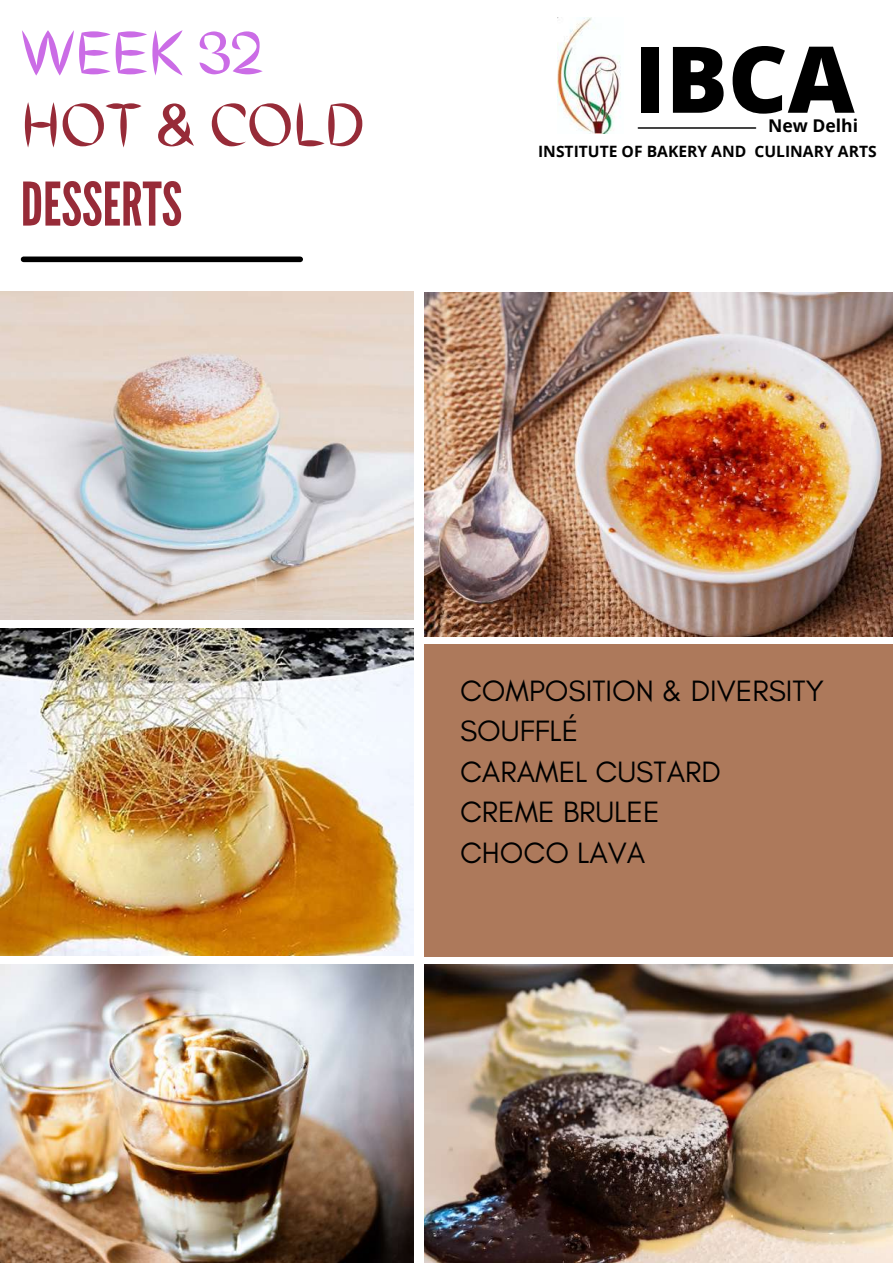
<style>
.page{position:relative;width:893px;height:1264px;background:#fff}
.page>*{position:absolute;margin:0;border:0;box-sizing:border-box;transform-origin:0 0}
.t1{font:800 92.1px "Open Sans";color:#000}
.t2{font:700 60px "Anahaw";color:#972b38}
.t3{font:60px "League Gothic";color:#972b38}
.t4{font:700 60px "Anahaw";color:#cb6ce6}
.t5{font:30px/40.5px "Glacial Indifference";color:#000}
.t6{font:700 17.55px "Open Sans";color:#000}
.t7{font:700 15.6px "Open Sans";color:#000}
</style>
<div class="page">
<img style="left:557px;top:18px;width:64px;height:115px">
<hr style="left:638px;top:127px;width:117px;height:2px;background:#000">
<img style="left:0;top:292px;width:413px;height:327px">
<img style="left:0;top:628px;width:413px;height:327px">
<img style="left:0;top:964px;width:413px;height:298px">
<div style="left:424px;top:644px;width:468px;height:312px;background:#ad795b"></div>
<img style="left:424px;top:292px;width:468px;height:344px">
<div style="left:24px;top:256px;width:276px;height:6px;background:#000"></div>
<img style="left:424px;top:964px;width:468px;height:298px">
<h2 class="t4" style="left:21px;top:17px;width:244px">WEEK 32</h2>
<h2 class="t2" style="left:21px;top:89px;width:345px">HOT &amp; COLD</h2>
<h2 class="t3" style="left:21px;top:169px;width:163px">DESSERTS</h2>
<h1 class="t1" style="left:633px;top:14px;width:222px">IBCA</h1>
<p class="t6" style="left:768px;top:113px;width:91px">New Delhi</p>
<p class="t7" style="left:538px;top:140px;width:340px">INSTITUTE OF BAKERY AND CULINARY ARTS</p>
<p class="t5" style="left:460px;top:670px;width:365px">COMPOSITION &amp; DIVERSITY<br>SOUFFLÉ<br>CARAMEL CUSTARD<br>CREME BRULEE<br>CHOCO LAVA</p>
</div>
